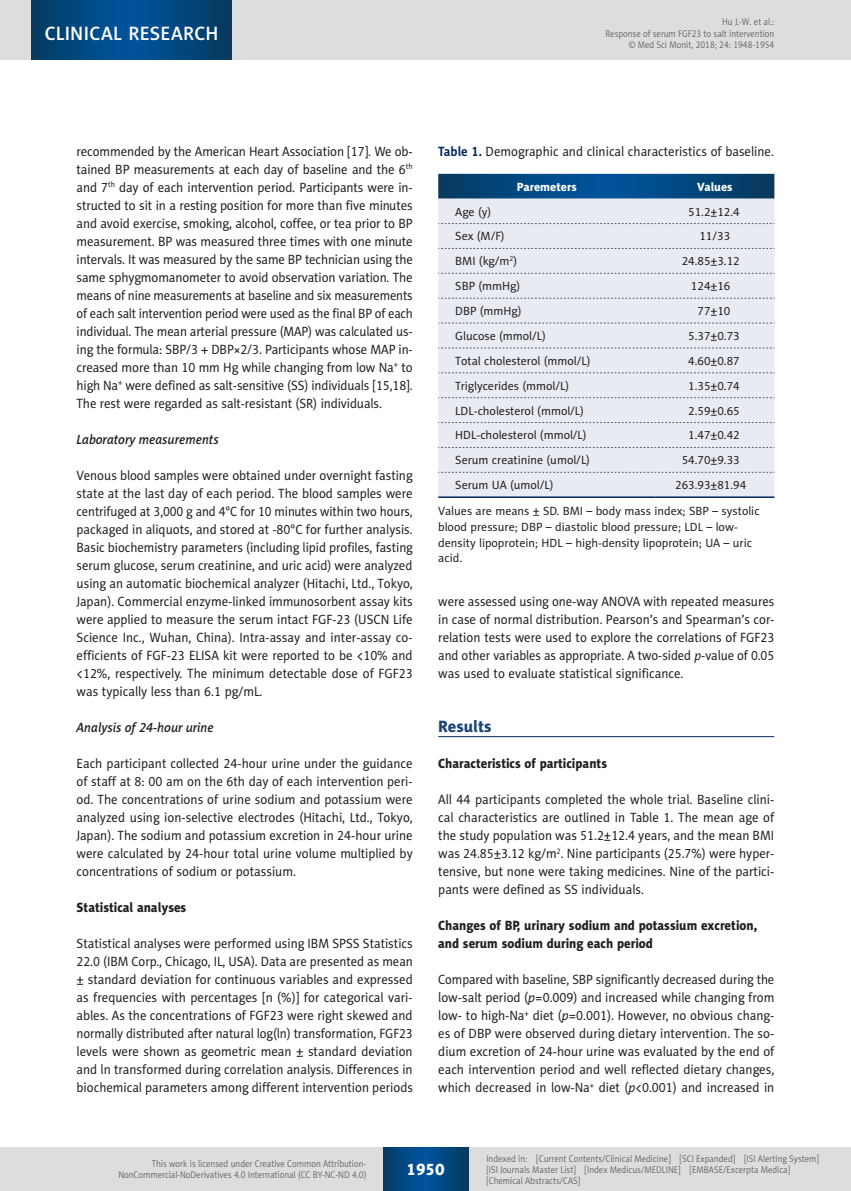
<style>
.page{position:relative;width:851px;height:1191px;background:#fff}
.page>*{position:absolute;margin:0;border:0;box-sizing:border-box;transform-origin:0 0}
.t1{font:19.5px "Naomi Sans EFN Medium";letter-spacing:.015em;color:#fff}
.MSM_Headline_1{font:16.5px "Naomi Sans EFN Heavy";color:#1a4574}
.t2{font:16.5px "Naomi Sans EFN Heavy";color:#fff}
.MSM_Body{font:13.5px/18px "Naomi Sans EFN";color:#231f20;text-align:justify;scale:.95 1}
.MSM_Body-2{font:13.5px/18px "Naomi Sans EFN";color:#231f20;text-align:justify;scale:.93 1}
.MSM_Body-3{font:13.5px/18px "Naomi Sans EFN";color:#231f20;text-align:justify;scale:.94 1}
.MSM_Headline_2{font:13.5px/18px "Naomi Sans EFN Heavy";color:#231f20;scale:.95 1}
.MSM_Headline_3{font:italic 13.5px "Naomi Sans EFN Medium";color:#231f20;scale:.95 1}
.MSM_Tabela_zawartosc{font:12px "Naomi Sans EFN";color:#231f20}
.MSM_Table_podpis_dol{font:12px/15.8px "Naomi Sans EFN";color:#231f20}
.MSM_Tabela_Head{font:12px "Naomi Sans EFN Heavy";color:#fff}
.MSM_pagina_sygnatura{font:9.75px/11.2px "Naomi Sans EFN Light";color:#57585a;scale:.9 1}
.MSM_pagina_zywa{font:9.75px/11.2px "Naomi Sans EFN Light";color:#57585a;text-align:right;scale:.9 1}
.s1{font-weight:700;color:#00295c}
.s2{font-style:italic}
</style>
<div class="page">
<hr style="left:438px;top:736px;width:336px;height:1px;background:#00295c">
<svg style="left:438px;top:174px;width:336px;height:25px;background:#074a81"></svg>
<div style="left:438px;top:199px;width:336px;height:297px;background:#e8ebf2"></div>
<svg style="left:438px;top:223px;width:336px;height:1px"></svg>
<svg style="left:438px;top:248px;width:336px;height:1px"></svg>
<svg style="left:438px;top:273px;width:336px;height:1px"></svg>
<svg style="left:438px;top:298px;width:336px;height:1px"></svg>
<svg style="left:438px;top:323px;width:336px;height:1px"></svg>
<svg style="left:438px;top:348px;width:336px;height:1px"></svg>
<svg style="left:438px;top:372px;width:336px;height:1px"></svg>
<svg style="left:438px;top:397px;width:336px;height:1px"></svg>
<svg style="left:438px;top:422px;width:336px;height:1px"></svg>
<svg style="left:438px;top:447px;width:336px;height:1px"></svg>
<svg style="left:438px;top:472px;width:336px;height:1px"></svg>
<hr style="left:438px;top:496px;width:217px;height:2px;background:#00295c">
<hr style="left:655px;top:496px;width:119px;height:2px;background:#00295c">
<div style="left:0;top:1148px;width:850px;height:43px;background:#dcdddf"></div>
<svg style="left:383px;top:1147px;width:85px;height:43px;background:#02477e"></svg>
<div style="left:0;top:0;width:850px;height:60px;background:#dcdddf"></div>
<hr style="left:850px;top:0;width:1px;height:60px;background:#dcdddf">
<svg style="left:32px;top:0;width:200px;height:60px;background:#02477e"></svg>
<h1 class="t1" style="left:45px;top:22px;width:175px">CLINICAL RESEARCH</h1>
<p class="MSM_pagina_zywa" style="left:605px;top:16px;width:189px">Hu J.-W. et al.:<br>Response of serum FGF23 to salt intervention</p>
<p class="MSM_pagina_sygnatura" style="left:628px;top:39px;width:163px">© Med Sci Monit, 2018; 24: 1948-1954</p>
<p class="MSM_Body" style="left:77px;top:142px;width:355px">recommended by the American Heart Association [17]. We ob&shy;tained BP measurements at each day of baseline and the 6<sup>th </sup>and 7<sup>th</sup> day of each intervention period. Participants were in&shy;structed to sit in a resting position for more than five minutes and avoid exercise, smoking, alcohol, coffee, or tea prior to BP measurement. BP was measured three times with one minute intervals. It was measured by the same BP technician using the same sphygmomanometer to avoid observation variation. The means of nine measurements at baseline and six measurements of each salt intervention period were used as the final BP of each individual. The mean arterial pressure (MAP) was calculated us&shy;ing the formula: SBP/3 + DBP×2/3. Participants whose MAP in&shy;creased more than 10 mm Hg while changing from low Na<sup>+</sup> to high Na<sup>+</sup> were defined as salt-sensitive (SS) individuals [15,18].<br>The rest were regarded as salt-resistant (SR) individuals.</p>
<p class="MSM_Headline_3" style="left:77px;top:432px;width:151px">Laboratory measurements</p>
<p class="MSM_Body" style="left:77px;top:466px;width:355px">Venous blood samples were obtained under overnight fasting state at the last day of each period. The blood samples were centrifuged at 3,000 g and 4°C for 10 minutes within two hours, packaged in aliquots, and stored at −80°C for further analysis.<br>Basic biochemistry parameters (including lipid profiles, fasting serum glucose, serum creatinine, and uric acid) were analyzed using an automatic biochemical analyzer (Hitachi, Ltd., Tokyo, Japan). Commercial enzyme-linked immunosorbent assay kits were applied to measure the serum intact FGF-23 (USCN Life Science Inc., Wuhan, China). Intra-assay and inter-assay co&shy;efficients of FGF-23 ELISA kit were reported to be &lt;10% and &lt;12%, respectively. The minimum detectable dose of FGF23 was typically less than 6.1 pg/mL.</p>
<p class="MSM_Headline_3" style="left:77px;top:720px;width:146px">Analysis of 24-hour urine</p>
<p class="MSM_Body" style="left:77px;top:754px;width:355px">Each participant collected 24-hour urine under the guidance of staff at 8: 00 am on the 6th day of each intervention peri&shy;od. The concentrations of urine sodium and potassium were analyzed using ion-selective electrodes (Hitachi, Ltd., Tokyo, Japan). The sodium and potassium excretion in 24-hour urine were calculated by 24-hour total urine volume multiplied by concentrations of sodium or potassium.</p>
<p class="MSM_Headline_2" style="left:77px;top:898px;width:117px">Statistical analyses</p>
<p class="MSM_Body" style="left:77px;top:934px;width:355px">Statistical analyses were performed using IBM SPSS Statistics 22.0 (IBM Corp., Chicago, IL, USA). Data are presented as mean ± standard deviation for continuous variables and expressed as frequencies with percentages [n (%)] for categorical vari&shy;ables. As the concentrations of FGF23 were right skewed and normally distributed after natural log(ln) transformation, FGF23 levels were shown as geometric mean ± standard deviation and ln transformed during correlation analysis. Differences in biochemical parameters among different intervention periods</p>
<p class="MSM_Body" style="left:438px;top:142px;width:355px"><span class="s1">Table 1.</span> Demographic and clinical characteristics of baseline.</p>
<p class="MSM_Tabela_Head" style="left:516px;top:179px;width:61px">Paremeters</p>
<p class="MSM_Tabela_Head" style="left:697px;top:179px;width:37px">Values</p>
<p class="MSM_Tabela_zawartosc" style="left:455px;top:204px;width:37px">Age (y)</p>
<p class="MSM_Tabela_zawartosc" style="left:688px;top:204px;width:53px">51.2±12.4</p>
<p class="MSM_Tabela_zawartosc" style="left:455px;top:229px;width:51px">Sex (M/F)</p>
<p class="MSM_Tabela_zawartosc" style="left:699px;top:229px;width:32px">11/33</p>
<p class="MSM_Tabela_zawartosc" style="left:455px;top:254px;width:63px">BMI (kg/m<sup>2</sup>)</p>
<p class="MSM_Tabela_zawartosc" style="left:681px;top:254px;width:60px">24.85±3.12</p>
<p class="MSM_Tabela_zawartosc" style="left:455px;top:279px;width:66px">SBP (mmHg)</p>
<p class="MSM_Tabela_zawartosc" style="left:690px;top:279px;width:41px">124±16</p>
<p class="MSM_Tabela_zawartosc" style="left:455px;top:304px;width:68px">DBP (mmHg)</p>
<p class="MSM_Tabela_zawartosc" style="left:697px;top:304px;width:34px">77±10</p>
<p class="MSM_Tabela_zawartosc" style="left:455px;top:329px;width:92px">Glucose (mmol/L)</p>
<p class="MSM_Tabela_zawartosc" style="left:688px;top:329px;width:53px">5.37±0.73</p>
<p class="MSM_Tabela_zawartosc" style="left:455px;top:354px;width:137px">Total cholesterol (mmol/L)</p>
<p class="MSM_Tabela_zawartosc" style="left:688px;top:354px;width:53px">4.60±0.87</p>
<p class="MSM_Tabela_zawartosc" style="left:455px;top:379px;width:115px">Triglycerides (mmol/L)</p>
<p class="MSM_Tabela_zawartosc" style="left:688px;top:379px;width:53px">1.35±0.74</p>
<p class="MSM_Tabela_zawartosc" style="left:455px;top:403px;width:130px">LDL-cholesterol (mmol/L)</p>
<p class="MSM_Tabela_zawartosc" style="left:688px;top:403px;width:53px">2.59±0.65</p>
<p class="MSM_Tabela_zawartosc" style="left:455px;top:428px;width:133px">HDL-cholesterol (mmol/L)</p>
<p class="MSM_Tabela_zawartosc" style="left:688px;top:428px;width:53px">1.47±0.42</p>
<p class="MSM_Tabela_zawartosc" style="left:455px;top:453px;width:136px">Serum creatinine (umol/L)</p>
<p class="MSM_Tabela_zawartosc" style="left:681px;top:453px;width:60px">54.70±9.33</p>
<p class="MSM_Tabela_zawartosc" style="left:455px;top:478px;width:100px">Serum UA (umol/L)</p>
<p class="MSM_Tabela_zawartosc" style="left:675px;top:478px;width:73px">263.93±81.94</p>
<p class="MSM_Table_podpis_dol" style="left:438px;top:503px;width:323px">Values are means ± SD. BMI – body mass index; SBP – systolic blood pressure; DBP – diastolic blood pressure; LDL – low&shy;density lipoprotein; HDL – high-density lipoprotein; UA – uric acid.</p>
<p class="MSM_Body-3" style="left:438px;top:592px;width:359px">were assessed using one-way ANOVA with repeated measures in case of normal distribution. Pearson’s and Spearman’s cor&shy;relation tests were used to explore the correlations of FGF23 and other variables as appropriate. A two-sided <span class="s2">p</span>-value of 0.05 was used to evaluate statistical significance.</p>
<p class="MSM_Headline_1" style="left:438px;top:716px;width:55px">Results</p>
<p class="MSM_Headline_2" style="left:438px;top:754px;width:179px">Characteristics of participants</p>
<p class="MSM_Body" style="left:438px;top:790px;width:355px">All 44 participants completed the whole trial. Baseline clini&shy;cal characteristics are outlined in Table 1. The mean age of the study population was 51.2±12.4 years, and the mean BMI was 24.85±3.12 kg/m<sup>2</sup>. Nine participants (25.7%) were hyper&shy;tensive, but none were taking medicines. Nine of the partici&shy;pants were defined as SS individuals.</p>
<p class="MSM_Headline_2" style="left:438px;top:916px;width:337px">Changes of BP, urinary sodium and potassium excretion, and serum sodium during each period</p>
<p class="MSM_Body-2" style="left:438px;top:970px;width:363px">Compared with baseline, SBP significantly decreased during the low-salt period (<span class="s2">p</span>=0.009) and increased while changing from low- to high-Na<sup>+</sup> diet (<span class="s2">p</span>=0.001). However, no obvious chang&shy;es of DBP were observed during dietary intervention. The so&shy;dium excretion of 24-hour urine was evaluated by the end of each intervention period and well reflected dietary changes, which decreased in low-Na<sup>+</sup> diet (<span class="s2">p</span>&lt;0.001) and increased in</p>
<p class="MSM_pagina_sygnatura" style="left:118px;top:1158px;width:277px;text-align:right">This work is licensed under Creative Common Attribution-<br>NonCommercial-NoDerivatives 4.0 International (CC BY-NC-ND 4.0)</p>
<p class="t2" style="left:406px;top:1159px;width:40px">1950</p>
<p class="MSM_pagina_sygnatura" style="left:486px;top:1152px;width:371px">Indexed in: [Current Contents/Clinical Medicine] [SCI Expanded] [ISI Alerting System] [ISI Journals Master List] [Index Medicus/MEDLINE] [EMBASE/Excerpta Medica] [Chemical Abstracts/CAS]</p>
</div>
